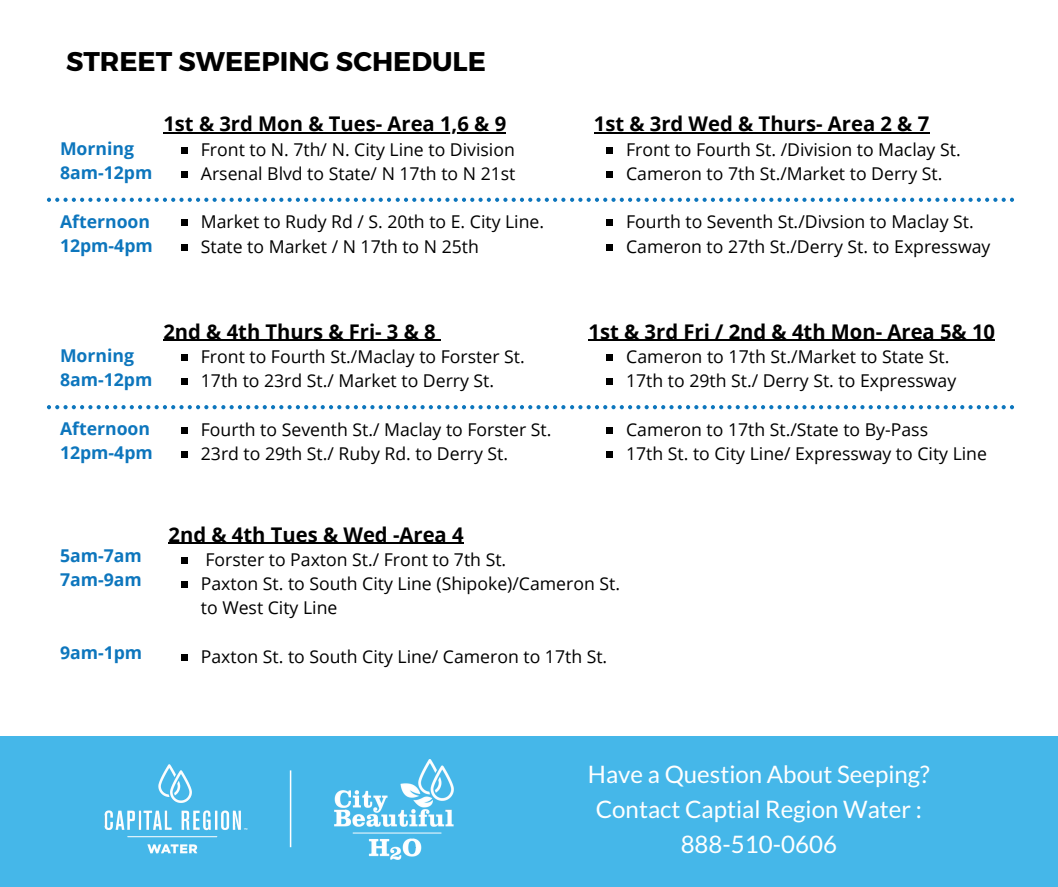
<style>
.page{position:relative;width:1058px;height:887px;background:#fff}
.page>*{position:absolute;margin:0;border:0;box-sizing:border-box;transform-origin:0 0}
.t1{font:700 27px "Montserrat";color:#000}
.t2{font:24px "Lato";color:#fff}
.t3{font:700 20.25px "Open Sans";color:#000}
.t4{font:17.7px/24.3px "Open Sans";color:#000}
.t5{font:700 17.7px "Open Sans";color:#0d76bd}
</style>
<div class="page">
<div style="left:0;top:736px;width:1057px;height:150px;background:#45b7e9"></div>
<img style="left:335px;top:759px;width:118px;height:100px">
<img style="left:104px;top:764px;width:144px;height:90px">
<svg style="left:290px;top:770px;width:1px;height:77px"></svg>
<div style="left:606px;top:147px;width:7px;height:6px;background:#000"></div>
<div style="left:606px;top:171px;width:7px;height:6px;background:#000"></div>
<div style="left:606px;top:219px;width:7px;height:7px;background:#000"></div>
<div style="left:606px;top:244px;width:7px;height:6px;background:#000"></div>
<hr style="left:594px;top:132px;width:335px;height:1px;background:#000">
<div style="left:181px;top:354px;width:7px;height:7px;background:#000"></div>
<div style="left:181px;top:378px;width:7px;height:7px;background:#000"></div>
<div style="left:181px;top:427px;width:7px;height:6px;background:#000"></div>
<div style="left:181px;top:451px;width:7px;height:7px;background:#000"></div>
<hr style="left:163px;top:340px;width:273px;height:1px;background:#000">
<div style="left:181px;top:557px;width:7px;height:6px;background:#000"></div>
<div style="left:181px;top:581px;width:7px;height:7px;background:#000"></div>
<div style="left:181px;top:654px;width:7px;height:6px;background:#000"></div>
<hr style="left:169px;top:542px;width:294px;height:2px;background:#000">
<div style="left:606px;top:354px;width:7px;height:7px;background:#000"></div>
<div style="left:606px;top:378px;width:7px;height:7px;background:#000"></div>
<div style="left:606px;top:427px;width:7px;height:6px;background:#000"></div>
<div style="left:606px;top:451px;width:7px;height:7px;background:#000"></div>
<hr style="left:588px;top:340px;width:407px;height:1px;background:#000">
<div style="left:181px;top:147px;width:7px;height:6px;background:#000"></div>
<div style="left:181px;top:171px;width:7px;height:6px;background:#000"></div>
<div style="left:181px;top:219px;width:7px;height:7px;background:#000"></div>
<div style="left:181px;top:244px;width:7px;height:6px;background:#000"></div>
<hr style="left:163px;top:132px;width:343px;height:1px;background:#000">
<svg style="left:47px;top:198px;width:967px;height:4px"></svg>
<svg style="left:47px;top:405px;width:967px;height:4px"></svg>
<p class="t1" style="left:66px;top:44px;width:421px">STREET SWEEPING SCHEDULE</p>
<p class="t5" style="left:60px;top:136px;width:76px">Morning</p>
<p class="t5" style="left:60px;top:160px;width:94px">8am-12pm</p>
<p class="t5" style="left:60px;top:209px;width:92px">Afternoon</p>
<p class="t5" style="left:60px;top:233px;width:94px">12pm-4pm</p>
<p class="t3" style="left:163px;top:110px;width:344px">1st &amp; 3rd Mon &amp; Tues- Area 1,6 &amp; 9</p>
<p class="t4" style="left:201px;top:136px;width:315px">Front to N. 7th/ N. City Line to Division</p>
<p class="t4" style="left:201px;top:161px;width:316px">Arsenal Blvd to State/ N 17th to N 21st</p>
<p class="t4" style="left:201px;top:209px;width:345px">Market to Rudy Rd / S. 20th to E. City Line.</p>
<p class="t4" style="left:201px;top:233px;width:279px">State to Market / N 17th to N 25th</p>
<p class="t5" style="left:60px;top:343px;width:76px">Morning</p>
<p class="t5" style="left:60px;top:367px;width:94px">8am-12pm</p>
<p class="t5" style="left:60px;top:416px;width:92px">Afternoon</p>
<p class="t5" style="left:60px;top:440px;width:94px">12pm-4pm</p>
<p class="t3" style="left:163px;top:317px;width:274px">2nd &amp; 4th Thurs &amp; Fri- 3 &amp; 8</p>
<p class="t4" style="left:201px;top:344px;width:325px">Front to Fourth St./Maclay to Forster St.</p>
<p class="t4" style="left:201px;top:368px;width:295px">17th to 23rd St./ Market to Derry St.</p>
<p class="t4" style="left:201px;top:416px;width:352px">Fourth to Seventh St./ Maclay to Forster St.</p>
<p class="t4" style="left:201px;top:441px;width:309px">23rd to 29th St./ Ruby Rd. to Derry St.</p>
<p class="t3" style="left:169px;top:520px;width:296px">2nd &amp; 4th Tues &amp; Wed -Area 4</p>
<p class="t3" style="left:594px;top:110px;width:337px">1st &amp; 3rd Wed &amp; Thurs- Area 2 &amp; 7</p>
<p class="t4" style="left:626px;top:136px;width:336px">Front to Fourth St. /Division to Maclay St.</p>
<p class="t4" style="left:626px;top:161px;width:318px">Cameron to 7th St./Market to Derry St.</p>
<p class="t4" style="left:626px;top:209px;width:349px">Fourth to Seventh St./Divsion to Maclay St.</p>
<p class="t4" style="left:626px;top:233px;width:366px">Cameron to 27th St./Derry St. to Expressway</p>
<p class="t3" style="left:588px;top:317px;width:408px">1st &amp; 3rd Fri / 2nd &amp; 4th Mon- Area 5&amp; 10</p>
<p class="t4" style="left:626px;top:344px;width:325px">Cameron to 17th St./Market to State St.</p>
<p class="t4" style="left:626px;top:368px;width:332px">17th to 29th St./ Derry St. to Expressway</p>
<p class="t4" style="left:626px;top:416px;width:303px">Cameron to 17th St./State to By-Pass</p>
<p class="t4" style="left:626px;top:441px;width:362px">17th St. to City Line/ Expressway to City Line</p>
<p class="t5" style="left:60px;top:543px;width:83px">5am-7am</p>
<p class="t5" style="left:60px;top:567px;width:83px">7am-9am</p>
<p class="t5" style="left:60px;top:640px;width:84px">9am-1pm</p>
<p class="t4" style="left:205px;top:547px;width:302px">Forster to Paxton St./ Front to 7th St.</p>
<p class="t4" style="left:201px;top:571px;width:420px">Paxton St. to South City Line (Shipoke)/Cameron St. to West City Line</p>
<p class="t4" style="left:201px;top:644px;width:408px">Paxton St. to South City Line/ Cameron to 17th St.</p>
<p class="t2" style="left:588px;top:759px;width:343px">Have a Question About Seeping?</p>
<p class="t2" style="left:595px;top:794px;width:328px">Contact Captial Region Water :</p>
<p class="t2" style="left:680px;top:828px;width:158px">888-510-0606</p>
</div>
